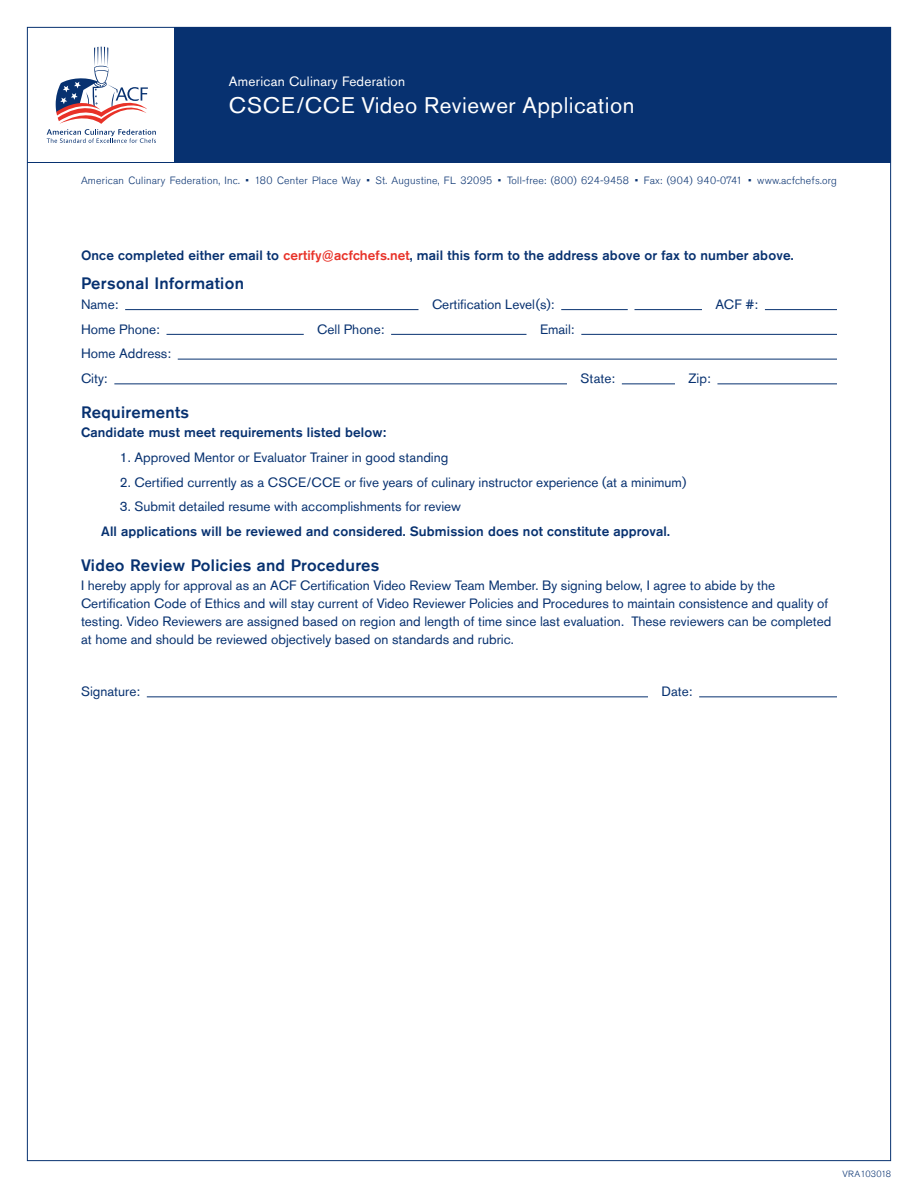
<style>
.page{position:relative;width:918px;height:1188px;background:#fff}
.page>*{position:absolute;margin:0;border:0;box-sizing:border-box;transform-origin:0 0}
.t1{font:22.5px "Akzidenz Grotesk Std";letter-spacing:.02em;color:#fff}
.t2{font:500 16.5px "Akzidenz Grotesk Std";letter-spacing:.02em;color:#073170}
.t3{font:13.5px/18px "Akzidenz Grotesk Std";color:#073170}
.t4{font:500 13.5px "Akzidenz Grotesk Std";letter-spacing:.01em;color:#073170}
.t5{font:13.5px "Akzidenz Grotesk Std";letter-spacing:.02em;color:#fff}
.t6{font:300 10.5px "Akzidenz Grotesk Std";letter-spacing:.02em;color:#073170}
.t7{font:300 9px "Akzidenz Grotesk Std";letter-spacing:.025em;color:#073170}
.s1{color:#e83228}
</style>
<div class="page">
<div style="left:175px;top:27px;width:716px;height:136px;background:#073170"></div>
<svg style="left:47px;top:47px;width:109px;height:96px"></svg>
<hr style="left:27px;top:162px;width:864px;height:1px;background:#073170">
<hr style="left:125px;top:309px;width:293px;height:1px;background:#073170">
<hr style="left:561px;top:309px;width:67px;height:1px;background:#073170">
<hr style="left:634px;top:309px;width:68px;height:1px;background:#073170">
<hr style="left:765px;top:309px;width:72px;height:1px;background:#073170">
<hr style="left:167px;top:334px;width:137px;height:1px;background:#073170">
<hr style="left:391px;top:334px;width:135px;height:1px;background:#073170">
<hr style="left:581px;top:334px;width:256px;height:1px;background:#073170">
<hr style="left:178px;top:359px;width:659px;height:1px;background:#073170">
<hr style="left:114px;top:384px;width:453px;height:1px;background:#073170">
<hr style="left:622px;top:384px;width:53px;height:1px;background:#073170">
<hr style="left:717px;top:384px;width:120px;height:1px;background:#073170">
<hr style="left:147px;top:697px;width:501px;height:1px;background:#073170">
<hr style="left:699px;top:697px;width:138px;height:1px;background:#073170">
<p class="t5" style="left:229px;top:74px;width:178px">American Culinary Federation</p>
<h1 class="t1" style="left:229px;top:92px;width:407px">CSCE/CCE Video Reviewer Application</h1>
<p class="t6" style="left:81px;top:175px;width:758px">American Culinary Federation, Inc. • 180 Center Place Way • St. Augustine, FL 32095 • Toll-free: (800) 624-9458 • Fax: (904) 940-0741 • www.acfchefs.org</p>
<p class="t4" style="left:81px;top:247px;width:714px">Once completed either email to <span class="s1">certify@acfchefs.net</span>, mail this form to the address above or fax to number above.</p>
<p class="t2" style="left:81px;top:273px;width:164px">Personal Information</p>
<p class="t3" style="left:81px;top:295px;width:39px">Name:</p>
<p class="t3" style="left:432px;top:295px;width:124px">Certification Level(s):</p>
<p class="t3" style="left:716px;top:295px;width:44px">ACF #:</p>
<p class="t3" style="left:81px;top:320px;width:80px">Home Phone:</p>
<p class="t3" style="left:317px;top:320px;width:69px">Cell Phone:</p>
<p class="t3" style="left:540px;top:320px;width:36px">Email:</p>
<p class="t3" style="left:81px;top:341px;width:92px;line-height:24.8px">Home Address:<br>City:</p>
<p class="t3" style="left:580px;top:369px;width:36px">State:</p>
<p class="t3" style="left:688px;top:369px;width:24px">Zip:</p>
<p class="t2" style="left:81px;top:402px;width:110px">Requirements</p>
<p class="t4" style="left:81px;top:424px;width:307px">Candidate must meet requirements listed below:</p>
<p class="t3" style="left:120px;top:448px;width:330px">1. Approved Mentor or Evaluator Trainer in good standing</p>
<p class="t3" style="left:120px;top:473px;width:568px">2. Certified currently as a CSCE/CCE or five years of culinary instructor experience (at a minimum)</p>
<p class="t3" style="left:120px;top:498px;width:343px">3. Submit detailed resume with accomplishments for review</p>
<p class="t4" style="left:101px;top:523px;width:570px">All applications will be reviewed and considered. Submission does not constitute approval.</p>
<p class="t2" style="left:81px;top:555px;width:300px">Video Review Policies and Procedures</p>
<p class="t3" style="left:81px;top:577px;width:752px">I hereby apply for approval as an ACF Certification Video Review Team Member. By signing below, I agree to abide by the Certification Code of Ethics and will stay current of Video Reviewer Policies and Procedures to maintain consistence and quality of testing. Video Reviewers are assigned based on region and length of time since last evaluation. These reviewers can be completed at home and should be reviewed objectively based on standards and rubric.</p>
<p class="t3" style="left:81px;top:682px;width:61px">Signature:</p>
<p class="t3" style="left:662px;top:682px;width:32px">Date:</p>
<p class="t7" style="left:843px;top:1169px;width:50px">vrA103018</p>
</div>
